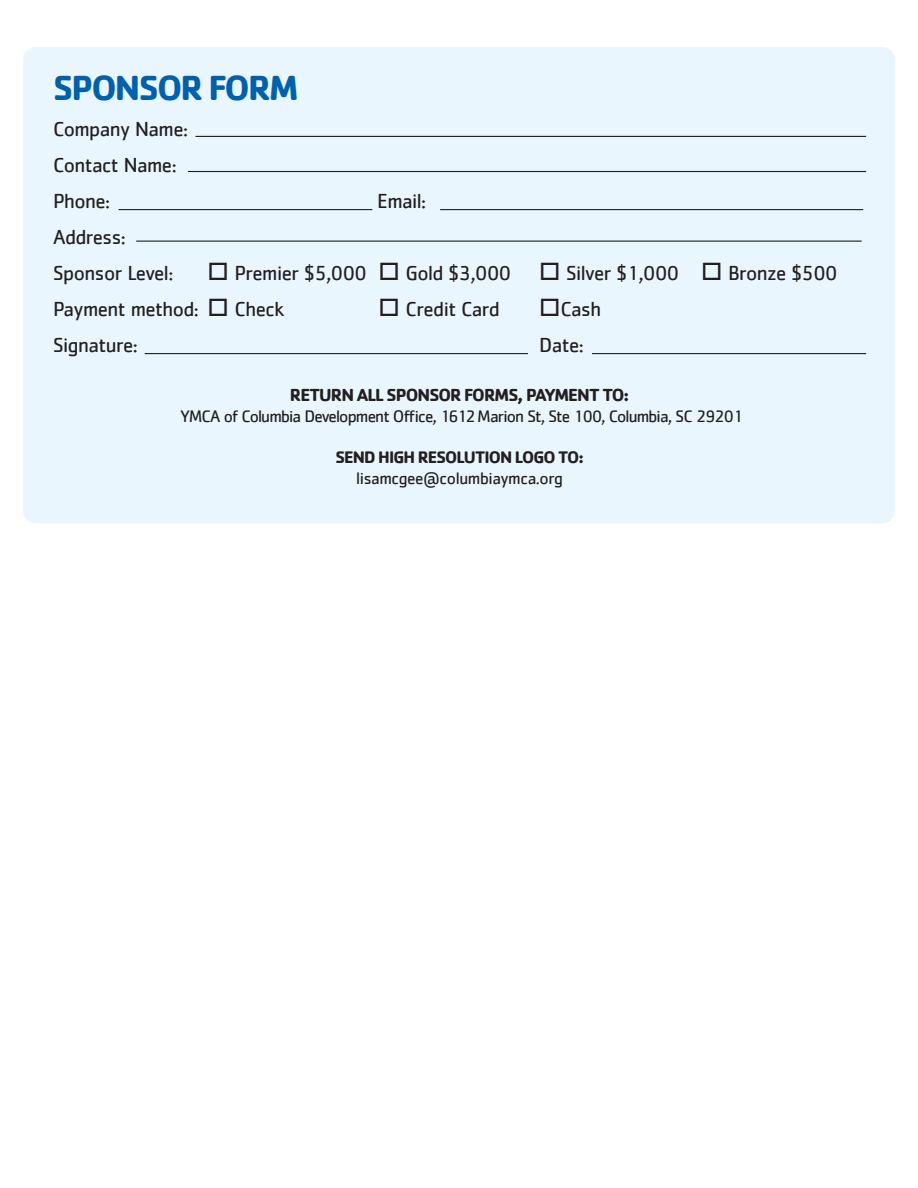
<style>
.page{position:relative;width:918px;height:1188px;background:#fff}
.page>*{position:absolute;margin:0;border:0;box-sizing:border-box;transform-origin:0 0}
.t1{font:700 36px "Cachet";letter-spacing:-.05em;color:#0160ae}
.t2{font:21px/36px "Cachet";letter-spacing:-.025em;color:#231f20}
.t3{font:700 18px "Cachet";letter-spacing:-.05em;color:#231f20}
.t4{font:17.25px "Cachet";letter-spacing:-.05em;color:#231f20}
.t5{font:17.25px "Cachet";letter-spacing:-.025em;color:#231f20}
.t6{font:700 17.25px "Cachet";letter-spacing:-.05em;color:#231f20}
</style>
<div class="page">
<div style="left:22px;top:46px;width:874px;height:478px;background:#e9f6fd;border-radius:14px"></div>
<hr style="left:195px;top:136px;width:671px;height:1px;background:#231f20">
<hr style="left:188px;top:171px;width:678px;height:1px;background:#231f20">
<hr style="left:119px;top:209px;width:253px;height:1px;background:#231f20">
<hr style="left:440px;top:209px;width:423px;height:1px;background:#231f20">
<hr style="left:136px;top:241px;width:726px;height:1px;background:#231f20">
<hr style="left:145px;top:353px;width:383px;height:1px;background:#231f20">
<hr style="left:592px;top:353px;width:274px;height:1px;background:#231f20">
<p class="t1" style="left:53px;top:65px;width:247px">SPONSOR FORM</p>
<p class="t2" style="left:53px;top:111px;width:137px">Company Name:</p>
<p class="t2" style="left:53px;top:147px;width:125px">Contact Name:</p>
<p class="t2" style="left:53px;top:183px;width:59px">Phone:</p>
<p class="t2" style="left:377px;top:183px;width:51px">Email:</p>
<p class="t2" style="left:53px;top:219px;width:74px">Address:</p>
<p class="t2" style="left:53px;top:255px;width:122px">Sponsor Level:</p>
<p class="t2" style="left:53px;top:255px;width:786px;text-indent:155px">□ Premier $5,000 □ Gold $3,000 □ Silver $1,000 □ Bronze $500<br>Payment method: □ Check</p>
<p class="t2" style="left:379px;top:291px;width:123px">□ Credit Card</p>
<p class="t2" style="left:539px;top:291px;width:64px">□Cash</p>
<p class="t2" style="left:53px;top:327px;width:86px">Signature:</p>
<p class="t2" style="left:539px;top:327px;width:46px">Date:</p>
<p class="t3" style="left:290px;top:384px;width:341px">RETURN ALL SPONSOR FORMS, PAYMENT TO:</p>
<p class="t4" style="left:180px;top:406px;width:565px">YMCA of Columbia Development Office, 1612 Marion St, Ste 100, Columbia, SC 29201</p>
<p class="t6" style="left:335px;top:446px;width:250px">SEND HIGH RESOLUTION LOGO TO:</p>
<p class="t5" style="left:356px;top:468px;width:208px">lisamcgee@columbiaymca.org</p>
</div>
